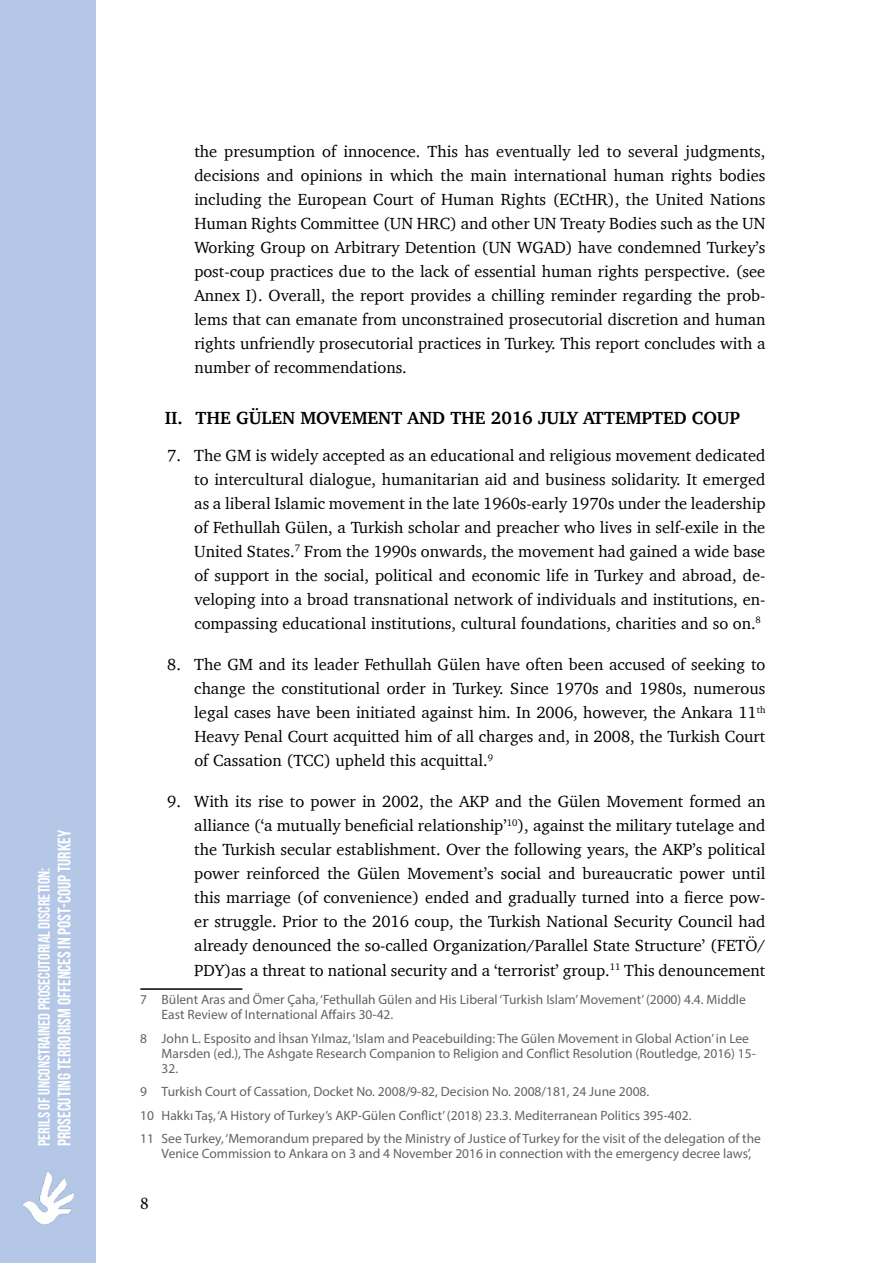
<style>
.page{position:relative;width:893px;height:1263px;background:#fff}
.page>*{position:absolute;margin:0;border:0;box-sizing:border-box;transform-origin:0 0}
.t1{font:700 18px "Charter";color:#000}
.t2{font:700 18px "Bebas Neue";color:#fff}
.t3{font:18px "Minion Pro";color:#000}
.t4{font:16.5px/24.2px "Charter";color:#000;text-align:justify}
.t5{font:700 16.5px "Bebas Neue";color:#fff}
.t6{font:13.5px/15px "Myriad Pro";color:#646363}
</style>
<div class="page">
<div style="left:0;top:0;width:96px;height:1263px;background:#b4c7e7"></div>
<img style="left:22px;top:1172px;width:52px;height:53px">
<hr style="left:140px;top:988px;width:102px;height:2px;background:#000">
<p class="t2" style="left:54px;top:1146px;width:317px;rotate:-90deg">Prosecuting Terrorism Offences in POST-COUP Turkey</p>
<p class="t5" style="left:35px;top:1146px;width:280px;rotate:-90deg">Perils of Unconstrained Prosecutorial Discretion:</p>
<p class="t4" style="left:194px;top:139px;width:573px">the presumption of innocence. This has eventually led to several judgments, decisions and opinions in which the main international human rights bodies including the European Court of Human Rights (ECtHR), the United Nations Human Rights Committee (UN HRC) and other UN Treaty Bodies such as the UN Working Group on Arbitrary Detention (UN WGAD) have condemned Turkey’s post-coup practices due to the lack of essential human rights perspective. (see Annex I). Overall, the report provides a chilling reminder regarding the prob&shy;lems that can emanate from unconstrained prosecutorial discretion and human rights unfriendly prosecutorial practices in Turkey. This report concludes with a number of recommendations.</p>
<p class="t1" style="left:165px;top:402px;width:577px">II. THE GÜLEN MOVEMENT AND THE 2016 JULY ATTEMPTED COUP</p>
<p class="t4" style="left:194px;top:443px;width:573px;text-indent:-27px">7. The GM is widely accepted as an educational and religious movement dedicated to intercultural dialogue, humanitarian aid and business solidarity. It emerged as a liberal Islamic movement in the late 1960s-early 1970s under the leadership of Fethullah Gülen, a Turkish scholar and preacher who lives in self-exile in the United States.<sup>7</sup> From the 1990s onwards, the movement had gained a wide base of support in the social, political and economic life in Turkey and abroad, de&shy;veloping into a broad transnational network of individuals and institutions, en&shy;compassing educational institutions, cultural foundations, charities and so on.<sup>8</sup></p>
<p class="t4" style="left:194px;top:652px;width:573px;text-indent:-27px">8. The GM and its leader Fethullah Gülen have often been accused of seeking to change the constitutional order in Turkey. Since 1970s and 1980s, numerous legal cases have been initiated against him. In 2006, however, the Ankara 11<sup>th </sup>Heavy Penal Court acquitted him of all charges and, in 2008, the Turkish Court of Cassation (TCC) upheld this acquittal.<sup>9</sup></p>
<p class="t4" style="left:194px;top:789px;width:573px;text-indent:-27px">9. With its rise to power in 2002, the AKP and the Gülen Movement formed an alliance (‘a mutually beneficial relationship’<sup>10</sup>), against the military tutelage and the Turkish secular establishment. Over the following years, the AKP’s political power reinforced the Gülen Movement’s social and bureaucratic power until this marriage (of convenience) ended and gradually turned into a fierce pow&shy;er struggle. Prior to the 2016 coup, the Turkish National Security Council had already denounced the so-called Organization/Parallel State Structure’ (FETÖ/ PDY)as a threat to national security and a ‘terrorist’ group.<sup>11</sup> This denouncement</p>
<p class="t6" style="left:162px;top:992px;width:586px;text-indent:-21px">7 Bülent Aras and Ömer Çaha, ‘Fethullah Gülen and His Liberal ‘Turkish Islam’ Movement’ (2000) 4.4. Middle<br>East Review of International Affairs 30-42.</p>
<p class="t6" style="left:162px;top:1030px;width:596px;text-indent:-21px">8 John L. Esposito and İhsan Yılmaz, ‘Islam and Peacebuilding: The Gülen Movement in Global Action’ in Lee<br>Marsden (ed.), The Ashgate Research Companion to Religion and Conflict Resolution (Routledge, 2016) 15-<br>32.</p>
<p class="t6" style="left:140px;top:1079px;width:622px;line-height:23.5px">9 Turkish Court of Cassation, Docket No. 2008/9-82, Decision No. 2008/181, 24 June 2008.<br>10 Hakkı Taş, ‘A History of Turkey’s AKP-Gülen Conflict’ (2018) 23.3. Mediterranean Politics 395-402.<br>11 See Turkey, ‘Memorandum prepared by the Ministry of Justice of Turkey for the visit of the delegation of the</p>
<p class="t6" style="left:162px;top:1146px;width:591px">Venice Commission to Ankara on 3 and 4 November 2016 in connection with the emergency decree laws’,</p>
<p class="t3" style="left:140px;top:1191px;width:10px">8</p>
</div>
